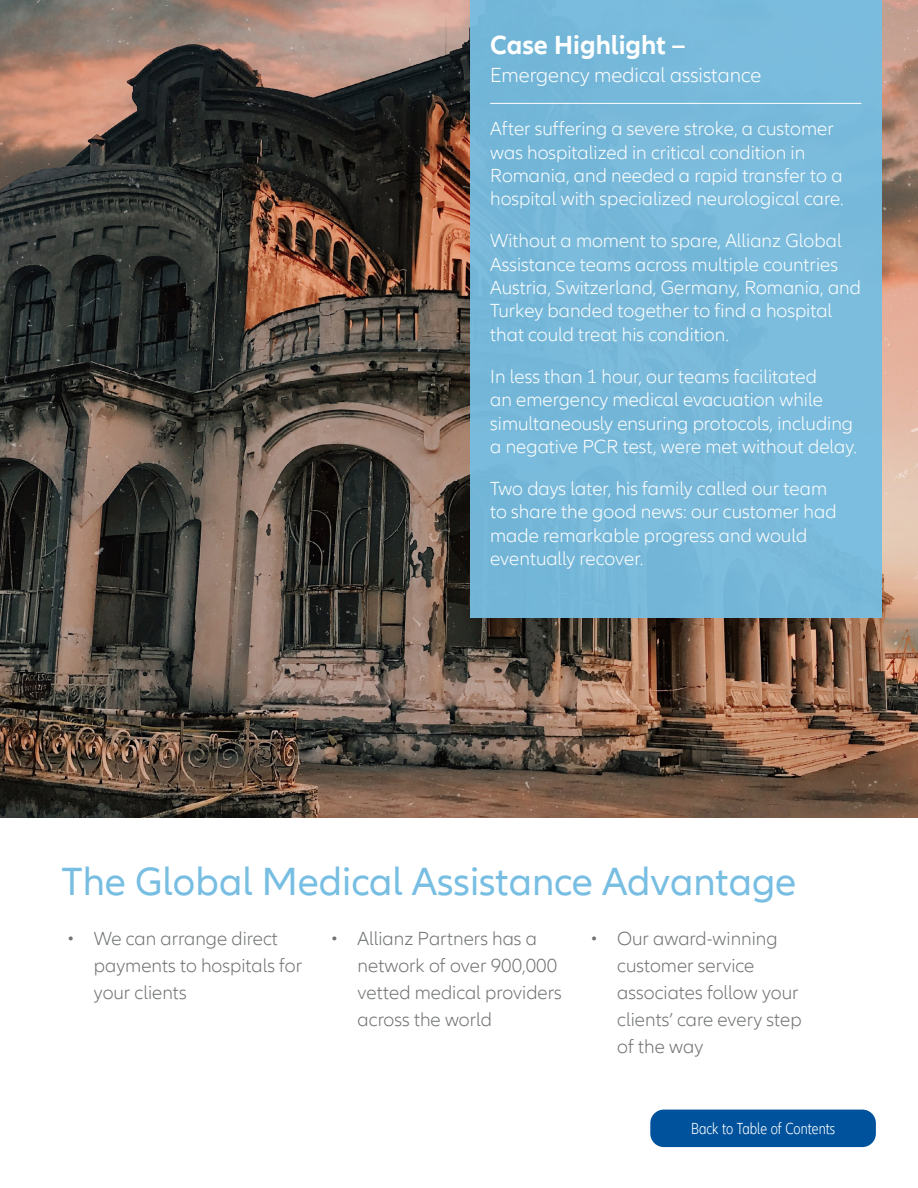
<style>
.page{position:relative;width:918px;height:1188px;background:#fff}
.page>*{position:absolute;margin:0;border:0;box-sizing:border-box;transform-origin:0 0}
.t1{font:40.5px "Allianz Neo";color:#77bee2}
.t2{font:700 27px "Allianz Neo";color:#fff}
.t3{font:300 21px "Allianz Neo";color:#fff}
.t4{font:300 19.5px/23.4px "Allianz Neo";color:#fff}
.t5{font:300 19.5px/27px "Allianz Neo";color:#707372}
.t6{font:300 condensed 16.5px "Allianz Neo";color:#fff}
.s1{font-stretch:normal;font-size:18px;color:#000}
</style>
<div class="page">
<img style="left:0;top:0;width:918px;height:818px">
<div style="left:470px;top:0;width:412px;height:618px;background:#79bada"></div>
<hr style="left:490px;top:103px;width:371px;height:1px;background:#fff">
<div style="left:650px;top:1110px;width:226px;height:37px;background:#00529c;border-radius:14px"></div>
<h2 class="t2" style="left:490px;top:29px;width:197px">Case Highlight –</h2>
<p class="t3" style="left:490px;top:64px;width:273px">Emergency medical assistance</p>
<p class="t4" style="left:490px;top:118px;width:355px">After suffering a severe stroke, a customer was hospitalized in critical condition in Romania, and needed a rapid transfer to a hospital with specialized neurological care.</p>
<p class="t4" style="left:490px;top:230px;width:372px">Without a moment to spare, Allianz Global Assistance teams across multiple countries Austria, Switzerland, Germany, Romania, and Turkey banded together to find a hospital that could treat his condition.</p>
<p class="t4" style="left:490px;top:365px;width:368px">In less than 1 hour, our teams facilitated<br>an emergency medical evacuation while simultaneously ensuring protocols, including a negative PCR test, were met without delay.</p>
<p class="t4" style="left:490px;top:477px;width:348px">Two days later, his family called our team to share the good news: our customer had made remarkable progress and would eventually recover.</p>
<h1 class="t1" style="left:62px;top:858px;width:736px">The Global Medical Assistance Advantage</h1>
<p class="t5" style="left:94px;top:925px;width:210px;text-indent:-27px">• We can arrange direct payments to hospitals for your clients</p>
<p class="t5" style="left:358px;top:925px;width:206px;text-indent:-27px">• Allianz Partners has a network of over 900,000 vetted medical providers across the world</p>
<p class="t5" style="left:617px;top:925px;width:186px;text-indent:-27px">• Our award-winning customer service associates follow your clients’ care every step of the way</p>
<p class="t6" style="left:691px;top:1119px;width:186px">Back to Table of Contents <span class="s1">12</span></p>
</div>
